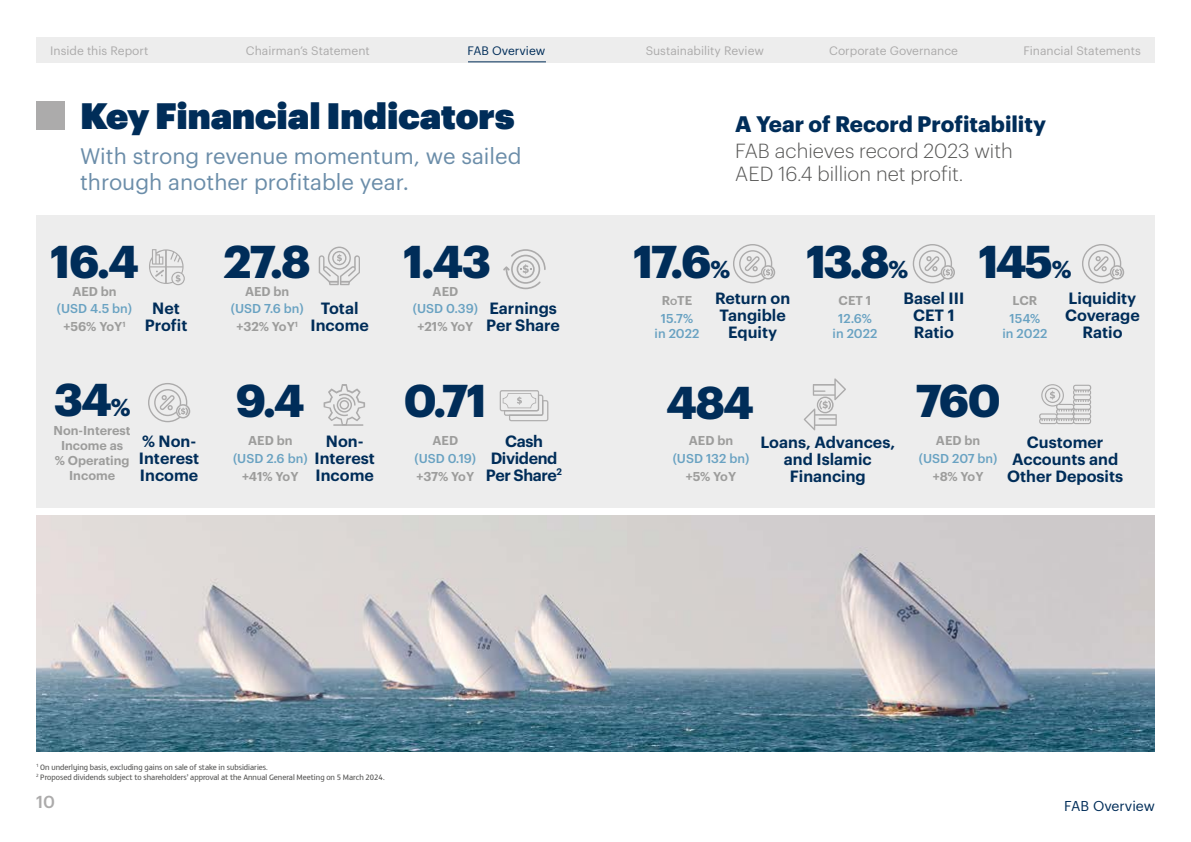
<style>
.page{position:relative;width:1191px;height:842px;background:#fff}
.page>*{position:absolute;margin:0;border:0;box-sizing:border-box;transform-origin:0 0}
.t1{font:700 45px "Graphik";letter-spacing:-.035em;color:#002d59}
.t2{font:700 45px "Graphik";letter-spacing:-.055em;color:#002d59}
.t3{font:36px "Graphik Super";color:#002d59}
.t4{font:22px/26.4px "Graphik";color:#6b8da9}
.t5{font:700 22px "Graphik";color:#002d59}
.t6{font:300 20px/23px "Graphik";color:#575756}
.t7{font:500 17px "Graphik";color:#acabab}
.t8{font:600 16px/17px "Graphik";color:#002d59;text-align:center}
.t9{font:600 16px/17px "Graphik";letter-spacing:-.025em;color:#002d59;text-align:center}
.t10{font:14px "Graphik";color:#002d59}
.t11{font:600 12.6px/15.1px "Graphik";color:#9d9d9c;text-align:center}
.t12{font:500 12.6px/18.2px "Graphik";color:#69a2c2;text-align:center}
.t13{font:500 12.6px/15.1px "Graphik";color:#69a2c2;text-align:center}
.t14{font:600 12.6px "Graphik";color:#9d9d9c}
.t15{font:12px "Graphik";color:#acabab}
.t16{font:12px "Graphik";color:#002d59}
.t17{font:8px/9.6px "FS Matthew";color:#575756}
.s1{font-weight:600;color:#9d9d9c}
.s2{font-size:24px}
.s3{font-weight:600;font-size:8.8px;color:#9d9d9c}
.s4{font-style:inherit}
</style>
<div class="page">
<div style="left:36px;top:102px;width:28px;height:28px;background:#acabab"></div>
<img style="left:36px;top:516px;width:1119px;height:235px">
<div style="left:36px;top:215px;width:1119px;height:292px;background:#ededed"></div>
<svg style="left:149px;top:249px;width:36px;height:36px"></svg>
<svg style="left:319px;top:247px;width:41px;height:38px"></svg>
<svg style="left:503px;top:249px;width:42px;height:40px"></svg>
<svg style="left:733px;top:244px;width:42px;height:39px"></svg>
<svg style="left:912px;top:244px;width:43px;height:39px"></svg>
<svg style="left:1082px;top:244px;width:42px;height:39px"></svg>
<svg style="left:1039px;top:384px;width:52px;height:40px"></svg>
<svg style="left:500px;top:390px;width:48px;height:31px"></svg>
<svg style="left:323px;top:384px;width:42px;height:42px"></svg>
<hr style="left:333px;top:424px;width:30px;height:2px;background:#acabab">
<svg style="left:148px;top:383px;width:42px;height:39px"></svg>
<svg style="left:803px;top:378px;width:43px;height:52px"></svg>
<div style="left:36px;top:37px;width:1119px;height:25px;background:#ededed"></div>
<hr style="left:468px;top:61px;width:78px;height:1px;background:#002d59">
<p class="t15" style="left:50px;top:42px;width:100px">Inside this Report</p>
<p class="t15" style="left:246px;top:42px;width:125px">Chairman’s Statement</p>
<p class="t16" style="left:467px;top:42px;width:79px">FAB Overview</p>
<p class="t15" style="left:645px;top:42px;width:120px">Sustainability Review</p>
<p class="t15" style="left:829px;top:42px;width:130px">Corporate Governance</p>
<p class="t15" style="left:1023px;top:42px;width:119px">Financial Statements</p>
<h2 class="t3" style="left:80px;top:88px;width:436px">Key Financial Indicators</h2>
<h3 class="t4" style="left:80px;top:141px;width:443px">With strong revenue momentum, we sailed through another profitable year.</h3>
<h3 class="t5" style="left:735px;top:107px;width:312px">A Year of Record Profitability</h3>
<p class="t6" style="left:735px;top:138px;width:279px">FAB achieves record 2023 with<br>AED 16.4 billion net profit.</p>
<h1 class="t1" style="left:50px;top:227px;width:90px">16.4</h1>
<p class="t11" style="left:72px;top:283px;width:46px">AED bn</p>
<p class="t12" style="left:57px;top:298px;width:77px">(USD 4.5 bn) <span class="s1">+56% YoY</span><sup>1</sup></p>
<p class="t8" style="left:145px;top:299px;width:44px">Net<br>Profit</p>
<h1 class="t1" style="left:224px;top:227px;width:88px">27.8</h1>
<p class="t11" style="left:245px;top:283px;width:46px">AED bn</p>
<p class="t12" style="left:231px;top:298px;width:74px">(USD 7.6 bn) <span class="s1">+32% YoY</span><sup>1</sup></p>
<p class="t8" style="left:310px;top:299px;width:60px">Total<br>Income</p>
<h1 class="t1" style="left:403px;top:227px;width:90px">1.43</h1>
<p class="t8" style="left:486px;top:299px;width:75px;text-align:left">Earnings<br>Per Share</p>
<p class="t8" style="left:715px;top:288px;width:77px">Return on<br>Tangible<br>Equity</p>
<h1 class="t2" style="left:633px;top:227px;width:99px">17.6<span class="s2">%</span></h1>
<p class="t13" style="left:661px;top:291px;width:34px;line-height:17.3px;text-align:left"><span class="s1">R</span><span class="s3">o</span><span class="s1">TE<br></span>15.7%</p>
<p class="t13" style="left:654px;top:325px;width:46px"><span class="s4">in</span> 2022</p>
<p class="t11" style="left:432px;top:283px;width:27px">AED</p>
<p class="t12" style="left:413px;top:298px;width:67px">(USD 0.39)</p>
<p class="t11" style="left:417px;top:318px;width:57px">+21% YoY</p>
<h1 class="t2" style="left:806px;top:227px;width:104px">13.8<span class="s2">%</span></h1>
<p class="t14" style="left:838px;top:291px;width:34px">CET 1</p>
<p class="t13" style="left:832px;top:309px;width:46px">12.6% <span class="s4">in</span> 2022</p>
<p class="t8" style="left:903px;top:288px;width:62px">Basel III<br>CET 1<br>Ratio</p>
<h1 class="t2" style="left:978px;top:227px;width:95px">145<span class="s2">%</span></h1>
<p class="t14" style="left:1012px;top:291px;width:26px">LCR</p>
<p class="t13" style="left:1002px;top:309px;width:46px">154% <span class="s4">in</span> 2022</p>
<p class="t8" style="left:1065px;top:288px;width:76px">Liquidity<br>Coverage<br>Ratio</p>
<h1 class="t1" style="left:54px;top:365px;width:78px">34<span class="s2">%</span></h1>
<p class="t11" style="left:54px;top:421px;width:79px">Non-Interest<br>Income as<br>% Operating<br>Income</p>
<p class="t8" style="left:139px;top:431px;width:62px;text-align:left">% Non-<br>Interest<br>Income</p>
<p class="t8" style="left:760px;top:432px;width:136px">Loans, Advances, and Islamic<br>Financing</p>
<h1 class="t1" style="left:236px;top:366px;width:70px">9.4</h1>
<h1 class="t1" style="left:404px;top:366px;width:85px">0.71</h1>
<h1 class="t1" style="left:915px;top:366px;width:86px">760</h1>
<p class="t11" style="left:432px;top:432px;width:27px">AED</p>
<p class="t12" style="left:414px;top:448px;width:63px">(USD 0.19)</p>
<p class="t11" style="left:416px;top:467px;width:59px">+37% YoY</p>
<h1 class="t1" style="left:666px;top:368px;width:89px">484</h1>
<p class="t9" style="left:486px;top:431px;width:78px">Cash<br>Dividend<br>Per Share<sup>2</sup></p>
<p class="t8" style="left:314px;top:431px;width:62px">Non-<br>Interest<br>Income</p>
<p class="t11" style="left:248px;top:432px;width:46px">AED bn</p>
<p class="t12" style="left:233px;top:448px;width:76px">(USD 2.6 bn)</p>
<p class="t11" style="left:242px;top:467px;width:58px">+41% YoY</p>
<p class="t11" style="left:689px;top:432px;width:46px">AED bn</p>
<p class="t12" style="left:672px;top:448px;width:78px">(USD 132 bn)</p>
<p class="t11" style="left:686px;top:467px;width:52px">+5% YoY</p>
<p class="t11" style="left:936px;top:432px;width:46px">AED bn</p>
<p class="t12" style="left:918px;top:448px;width:80px">(USD 207 bn)</p>
<p class="t11" style="left:932px;top:467px;width:52px">+8% YoY</p>
<p class="t8" style="left:1007px;top:432px;width:118px">Customer<br>Accounts and<br>Other Deposits</p>
<p class="t17" style="left:36px;top:762px;width:350px"><sup>1</sup> On underlying basis, excluding gains on sale of stake in subsidiaries.<br><sup>2</sup> Proposed dividends subject to shareholders’ approval at the Annual General Meeting on 5 March 2024.</p>
<p class="t7" style="left:36px;top:789px;width:21px">10</p>
<p class="t10" style="left:1064px;top:795px;width:92px">FAB Overview</p>
</div>
